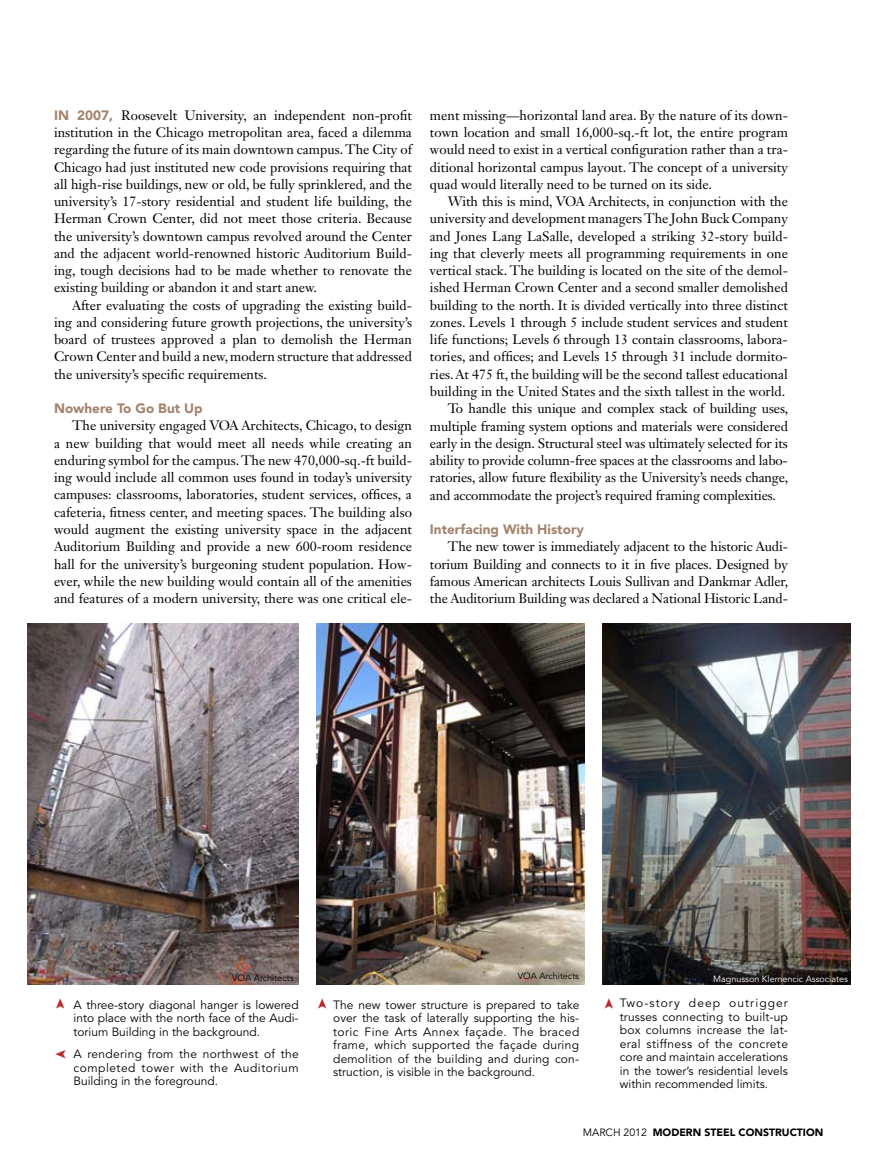
<style>
.page{position:relative;width:878px;height:1175px;background:#fff}
.page>*{position:absolute;margin:0;border:0;box-sizing:border-box;transform-origin:0 0}
.t1{font:13.5px/17.2px "Janson Text LT Std";color:#000;text-align:justify}
.t2{font:900 13.5px "Avenir LT Std";color:#a4846f}
.t3{font:12px/13.5px "Avenir LT Std";color:#000;text-align:justify}
.t4{font:900 10.5px "Avenir LT Std";color:#000}
.t5{font:10.5px "Avenir LT Std";color:#000}
.t6{font:9px "Avenir LT Std";color:#fff}
.t7{font:9px "Avenir LT Std";color:#000}
.s1{font-family:"Avenir LT Std";font-weight:900;color:#a4846f}
.s2{font-weight:400}
</style>
<div class="page">
<img style="left:27px;top:624px;width:271px;height:360px">
<img style="left:317px;top:624px;width:267px;height:360px">
<img style="left:602px;top:624px;width:248px;height:360px">
<p class="t1" style="left:54px;top:106px;width:359px"><span class="s1">In 2007,</span> Roosevelt University, an independent non-profit institution in the Chicago metropolitan area, faced a dilemma regarding the future of its main downtown campus. The City of Chicago had just instituted new code provisions requiring that all high-rise buildings, new or old, be fully sprinklered, and the university’s 17-story residential and student life building, the Herman Crown Center, did not meet those criteria. Because the university’s downtown campus revolved around the Center and the adjacent world-renowned historic Auditorium Build&shy;ing, tough decisions had to be made whether to renovate the existing building or abandon it and start anew.</p>
<p class="t1" style="left:54px;top:296px;width:359px;text-indent:18px">After evaluating the costs of upgrading the existing build&shy;ing and considering future growth projections, the university’s board of trustees approved a plan to demolish the Herman Crown Center and build a new, modern structure that addressed the university’s specific requirements.</p>
<p class="t2" style="left:54px;top:400px;width:150px">Nowhere To Go But Up</p>
<p class="t1" style="left:54px;top:417px;width:359px;text-indent:18px">The university engaged VOA Architects, Chicago, to design a new building that would meet all needs while creating an enduring symbol for the campus. The new 470,000-sq.-ft build&shy;ing would include all common uses found in today’s university campuses: classrooms, laboratories, student services, offices, a cafeteria, fitness center, and meeting spaces. The building also would augment the existing university space in the adjacent Auditorium Building and provide a new 600-room residence hall for the university’s burgeoning student population. How&shy;ever, while the new building would contain all of the amenities and features of a modern university, there was one critical ele-</p>
<p class="t1" style="left:430px;top:106px;width:359px">ment missing—horizontal land area. By the nature of its down&shy;town location and small 16,000-sq.-ft lot, the entire program would need to exist in a vertical configuration rather than a tra&shy;ditional horizontal campus layout. The concept of a university quad would literally need to be turned on its side.</p>
<p class="t1" style="left:448px;top:193px;width:341px">With this is mind, VOA Architects, in conjunction with the</p>
<p class="t1" style="left:430px;top:210px;width:359px">university and development managers The John Buck Company</p>
<p class="t1" style="left:430px;top:227px;width:359px">and Jones Lang LaSalle, developed a striking 32-story build-</p>
<p class="t1" style="left:430px;top:244px;width:359px">ing that cleverly meets all programming requirements in one</p>
<p class="t1" style="left:430px;top:262px;width:359px">vertical stack. The building is located on the site of the demol-</p>
<p class="t1" style="left:430px;top:279px;width:359px">ished Herman Crown Center and a second smaller demolished</p>
<p class="t1" style="left:430px;top:296px;width:359px">building to the north. It is divided vertically into three distinct</p>
<p class="t1" style="left:430px;top:313px;width:359px">zones. Levels 1 through 5 include student services and student</p>
<p class="t1" style="left:430px;top:331px;width:359px">life functions; Levels 6 through 13 contain classrooms, labora-</p>
<p class="t1" style="left:430px;top:348px;width:359px">tories, and offices; and Levels 15 through 31 include dormito-</p>
<p class="t1" style="left:430px;top:365px;width:359px">ries. At 475 ft, the building will be the second tallest educational</p>
<p class="t1" style="left:430px;top:382px;width:357px">building in the United States and the sixth tallest in the world.</p>
<p class="t1" style="left:448px;top:400px;width:342px">To handle this unique and complex stack of building uses,</p>
<p class="t1" style="left:430px;top:417px;width:359px">multiple framing system options and materials were considered</p>
<p class="t1" style="left:430px;top:434px;width:359px">early in the design. Structural steel was ultimately selected for its</p>
<p class="t1" style="left:430px;top:451px;width:359px">ability to provide column-free spaces at the classrooms and labo-</p>
<p class="t1" style="left:430px;top:469px;width:360px">ratories, allow future flexibility as the University’s needs change,</p>
<p class="t1" style="left:430px;top:486px;width:347px">and accommodate the project’s required framing complexities.</p>
<p class="t2" style="left:430px;top:521px;width:155px">Interfacing With History</p>
<p class="t1" style="left:430px;top:538px;width:360px;text-indent:18px">The new tower is immediately adjacent to the historic Audi&shy;torium Building and connects to it in five places. Designed by famous American architects Louis Sullivan and Dankmar Adler, the Auditorium Building was declared a National Historic Land-</p>
<p class="t7" style="left:232px;top:972px;width:63px">VOA Architects</p>
<p class="t7" style="left:518px;top:971px;width:63px">VOA Architects</p>
<p class="t6" style="left:713px;top:973px;width:136px">M agnusson Klemencic Associates</p>
<p class="t3" style="left:74px;top:998px;width:226px">A three-story diagonal hanger is lowered into place with the north face of the Audi&shy;torium Building in the background.</p>
<p class="t3" style="left:74px;top:1047px;width:227px">A rendering from the northwest of the completed tower with the Auditorium Building in the foreground.</p>
<p class="t3" style="left:333px;top:998px;width:248px">The new tower structure is prepared to take over the task of laterally supporting the his&shy;toric Fine Arts Annex façade. The braced frame, which supported the façade during demolition of the building and during con&shy;struction, is visible in the background.</p>
<p class="t3" style="left:620px;top:996px;width:170px">Two-story deep outrigger trusses connecting to built-up box columns increase the lat&shy;eral stiffness of the concrete core and maintain accelerations in the tower’s residential levels within recommended limits.</p>
<p class="t5" style="left:583px;top:1126px;width:18px">march</p>
<p class="t4" style="left:623px;top:1125px;width:201px"><span class="s2">2012</span> MODERN STEEL CONSTRUCTION</p>
</div>
